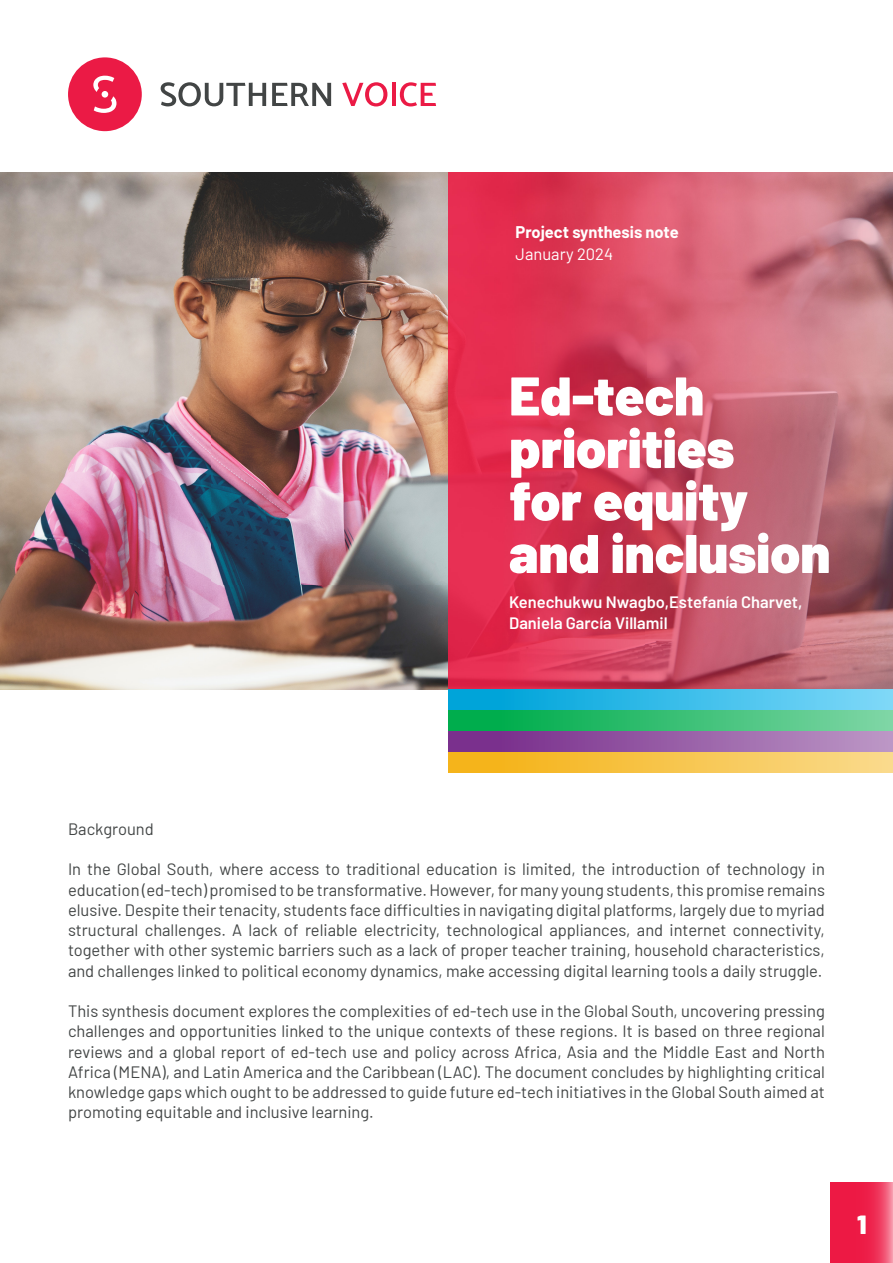
<style>
.page{position:relative;width:893px;height:1263px;background:#fff}
.page>*{position:absolute;margin:0;border:0;box-sizing:border-box;transform-origin:0 0}
.t1{font:900 54.3px/52.5px "Barlow";color:#fff}
.t2{font:900 26.25px "Barlow";color:#fff}
.t3{font:16.5px/20.2px "Barlow";color:#434646;text-align:justify}
.t4{font:600 16.5px/21px "Barlow";color:#fff}
.t5{font:700 16.5px "Barlow";color:#fff}
.t6{font:16.5px "Barlow";color:#fff}
</style>
<div class="page">
<img style="left:831px;top:1183px;width:62px;height:80px">
<img style="left:0;top:172px;width:449px;height:517px">
<img style="left:449px;top:172px;width:443px;height:600px">
<img style="left:449px;top:689px;width:443px;height:1px">
<svg style="left:161px;top:82px;width:105px;height:24px"></svg>
<svg style="left:272px;top:83px;width:59px;height:23px"></svg>
<svg style="left:342px;top:82px;width:45px;height:24px"></svg>
<hr style="left:392px;top:83px;width:4px;height:23px;background:#eb1a45">
<svg style="left:400px;top:82px;width:36px;height:24px"></svg>
<div style="left:68px;top:57px;width:74px;height:74px;background:#eb1a45;border-radius:50%"></div>
<svg style="left:93px;top:76px;width:23px;height:37px"></svg>
<div style="left:102px;top:91px;width:6px;height:7px;background:#fff;border-radius:50%"></div>
<p class="t5" style="left:516px;top:219px;width:165px">Project synthesis note</p>
<p class="t6" style="left:516px;top:242px;width:99px">January 2024</p>
<h1 class="t1" style="left:509px;top:366px;width:323px">Ed-tech priorities<br>for equity and inclusion</h1>
<p class="t4" style="left:509px;top:591px;width:295px">Kenechukwu Nwagbo,Estefanía Charvet,<br>Daniela García Villamil</p>
<p class="t3" style="left:68px;top:817px;width:87px">Background</p>
<p class="t3" style="left:68px;top:858px;width:758px">In the Global South, where access to traditional education is limited, the introduction of technology in education (ed-tech) promised to be transformative. However, for many young students, this promise remains elusive. Despite their tenacity, students face difficulties in navigating digital platforms, largely due to myriad structural challenges. A lack of reliable electricity, technological appliances, and internet connectivity, together with other systemic barriers such as a lack of proper teacher training, household characteristics, and challenges linked to political economy dynamics, make accessing digital learning tools a daily struggle.</p>
<p class="t3" style="left:68px;top:1000px;width:758px">This synthesis document explores the complexities of ed-tech use in the Global South, uncovering pressing challenges and opportunities linked to the unique contexts of these regions. It is based on three regional reviews and a global report of ed-tech use and policy across Africa, Asia and the Middle East and North Africa (MENA), and Latin America and the Caribbean (LAC). The document concludes by highlighting critical knowledge gaps which ought to be addressed to guide future ed-tech initiatives in the Global South aimed at promoting equitable and inclusive learning.</p>
<h2 class="t2" style="left:857px;top:1205px;width:11px">1</h2>
</div>
